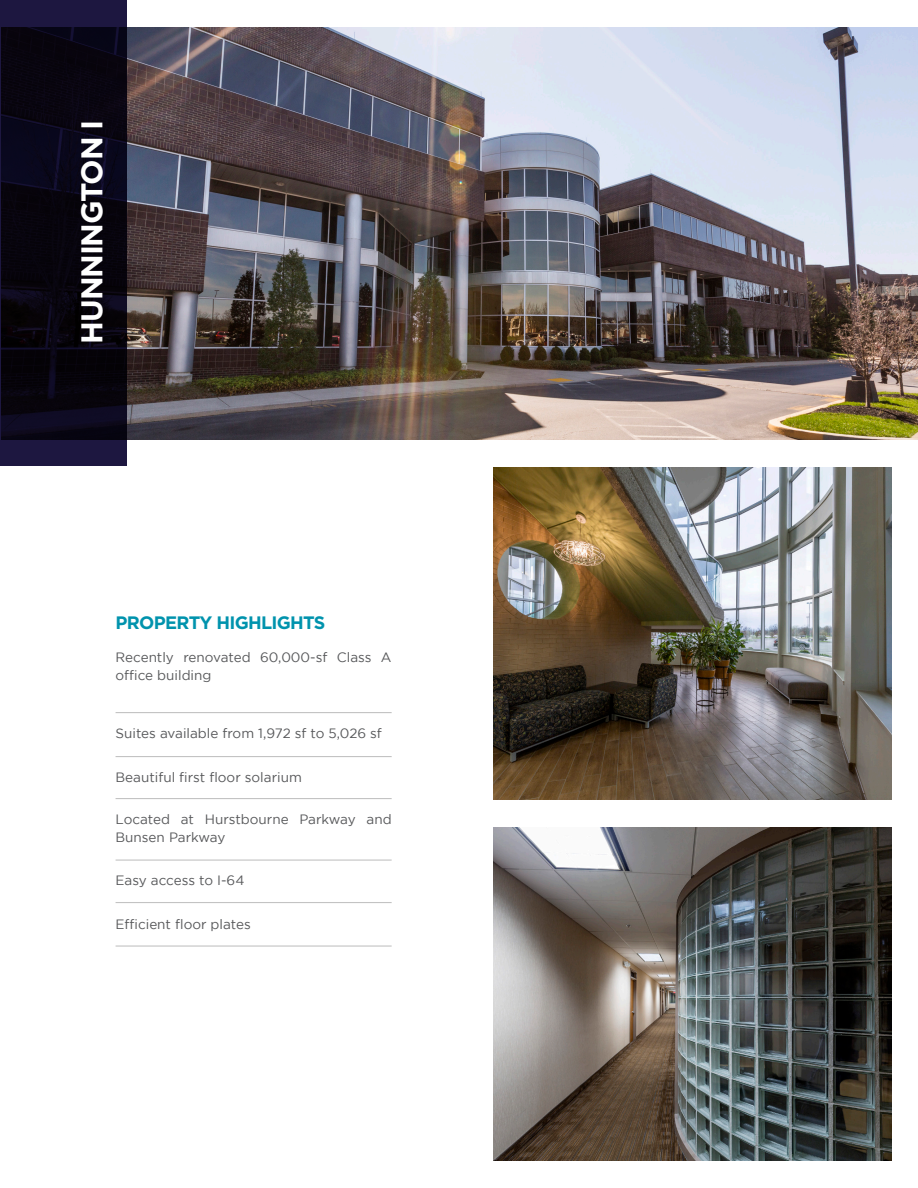
<style>
.page{position:relative;width:918px;height:1188px;background:#fff}
.page>*{position:absolute;margin:0;border:0;box-sizing:border-box;transform-origin:0 0}
.t1{font:700 30px "Gotham";letter-spacing:-.04em;color:#fff}
.t2{font:700 18px "Gotham";letter-spacing:-.04em;color:#0093ad}
.t3{font:13.5px/18px "Gotham";color:#57585a}
</style>
<div class="page">
<img style="left:127px;top:28px;width:791px;height:411px">
<img style="left:494px;top:467px;width:397px;height:333px">
<img style="left:494px;top:828px;width:397px;height:332px">
<svg style="left:0;top:0;width:127px;height:465px;background:#0a0716"></svg>
<hr style="left:116px;top:712px;width:276px;height:1px;background:#c3c3c3">
<hr style="left:116px;top:756px;width:276px;height:1px;background:#c3c3c3">
<hr style="left:116px;top:902px;width:276px;height:1px;background:#c3c3c3">
<hr style="left:116px;top:798px;width:276px;height:1px;background:#c3c3c3">
<hr style="left:116px;top:860px;width:276px;height:1px;background:#c3c3c3">
<hr style="left:116px;top:945px;width:276px;height:2px;background:#c3c3c3">
<p class="t1" style="left:75px;top:344px;width:225px;rotate:-90deg">HUNNINGTON I</p>
<p class="t2" style="left:116px;top:612px;width:211px">PROPERTY HIGHLIGHTS</p>
<p class="t3" style="left:116px;top:648px;width:278px">Recently renovated 60,000-sf Class A office building</p>
<p class="t3" style="left:116px;top:724px;width:268px">Suites available from 1,972 sf to 5,026 sf</p>
<p class="t3" style="left:116px;top:768px;width:188px">Beautiful first floor solarium</p>
<p class="t3" style="left:116px;top:810px;width:278px">Located at Hurstbourne Parkway and<br>Bunsen Parkway</p>
<p class="t3" style="left:116px;top:871px;width:130px">Easy access to I-64</p>
<p class="t3" style="left:116px;top:915px;width:137px">Efficient floor plates</p>
</div>
